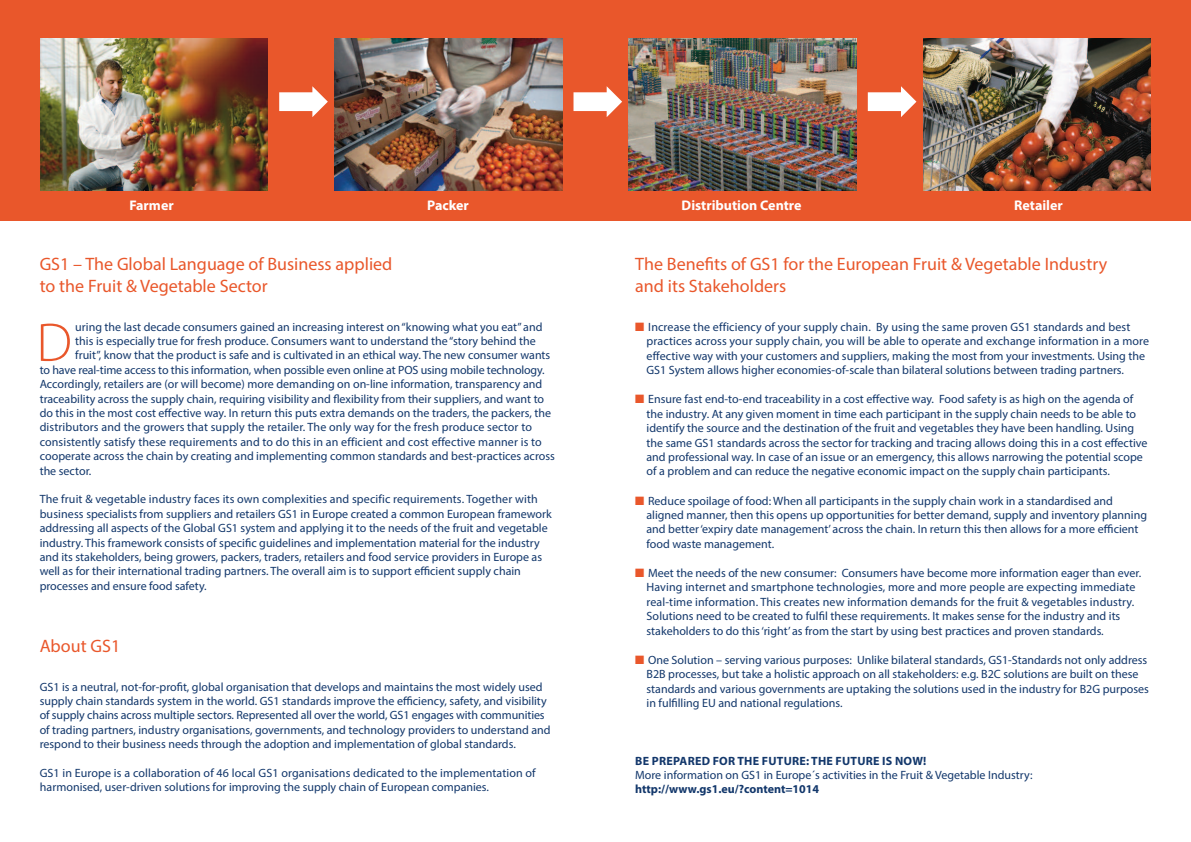
<style>
.page{position:relative;width:1191px;height:842px;background:#fff}
.page>*{position:absolute;margin:0;border:0;box-sizing:border-box;transform-origin:0 0}
.t1{font:300 54.8px "Myriad Pro";color:#e9572b}
.t2{font:18px/21.6px "Myriad Pro";color:#e9572b}
.t3{font:700 14px "Myriad Pro";color:#fff}
.t4{font:12px/14.4px "Myriad Pro";color:#12376b}
.t5{font:700 12px "Myriad Pro";letter-spacing:.02em;color:#12376b}
.t6{font:700 12px "Myriad Pro";color:#12376b}
.s1{color:#e9572b}
</style>
<div class="page">
<div style="left:0;top:0;width:1191px;height:220px;background:#e9572b"></div>
<img style="left:40px;top:39px;width:228px;height:151px">
<img style="left:334px;top:39px;width:228px;height:151px">
<img style="left:629px;top:39px;width:227px;height:151px">
<img style="left:923px;top:39px;width:227px;height:151px">
<p class="t3" style="left:129px;top:200px;width:46px">Farmer</p>
<p class="t3" style="left:427px;top:200px;width:43px">Packer</p>
<p class="t3" style="left:681px;top:200px;width:121px">Distribution Centre</p>
<p class="t3" style="left:1014px;top:200px;width:50px">Retailer</p>
<h2 class="t2" style="left:40px;top:255px;width:354px">GS1 – The Global Language of business applied to the Fruit &amp; Vegetable Sector</h2>
<p class="t4" style="left:75px;top:320px;width:469px">uring the last decade consumers gained an increasing interest on“knowing what you eat” and</p>
<p class="t4" style="left:75px;top:335px;width:462px">this is especially true for fresh produce. Consumers want to understand the “story behind the</p>
<p class="t4" style="left:75px;top:349px;width:476px">fruit”, know that the product is safe and is cultivated in an ethical way. The new consumer wants</p>
<p class="t4" style="left:40px;top:363px;width:506px">to have real-time access to this information, when possible even online at POS using mobile technology.</p>
<p class="t4" style="left:40px;top:378px;width:504px">accordingly, retailers are (or will become) more demanding on on-line information, transparency and</p>
<p class="t4" style="left:40px;top:392px;width:506px">traceability across the supply chain, requiring visibility and flexibility from their suppliers, and want to</p>
<p class="t4" style="left:40px;top:407px;width:513px">do this in the most cost effective way. in return this puts extra demands on the traders, the packers, the</p>
<p class="t4" style="left:40px;top:421px;width:494px">distributors and the growers that supply the retailer. The only way for the fresh produce sector to</p>
<p class="t4" style="left:40px;top:435px;width:503px">consistently satisfy these requirements and to do this in an efficient and cost effective manner is to</p>
<p class="t4" style="left:40px;top:450px;width:517px">cooperate across the chain by creating and implementing common standards and best-practices across</p>
<p class="t4" style="left:40px;top:464px;width:53px">the sector.</p>
<p class="t4" style="left:40px;top:493px;width:513px">The fruit &amp; vegetable industry faces its own complexities and specific requirements. Together with business specialists from suppliers and retailers GS1 in Europe created a common European framework addressing all aspects of the Global GS1 system and applying it to the needs of the fruit and vegetable industry. This framework consists of specific guidelines and implementation material for the industry and its stakeholders, being growers, packers, traders, retailers and food service providers in Europe as well as for their international trading partners. The overall aim is to support efficient supply chain processes and ensure food safety.</p>
<h1 class="t1" style="left:36px;top:322px;width:37px">D</h1>
<h2 class="t2" style="left:40px;top:636px;width:82px">about GS1</h2>
<p class="t4" style="left:40px;top:680px;width:512px">GS1 is a neutral, not-for-profit, global organisation that develops and maintains the most widely used supply chain standards system in the world. GS1 standards improve the efficiency, safety, and visibility of supply chains across multiple sectors. represented all over the world, GS1 engages with communities of trading partners, industry organisations, governments, and technology providers to understand and respond to their business needs through the adoption and implementation of global standards.</p>
<p class="t4" style="left:40px;top:767px;width:497px">GS1 in Europe is a collaboration of 46 local GS1 organisations dedicated to the implementation of harmonised, user-driven solutions for improving the supply chain of European companies.</p>
<h2 class="t2" style="left:635px;top:255px;width:473px">The benefits of GS1 for the European Fruit &amp; Vegetable industry and its Stakeholders</h2>
<p class="t4" style="left:646px;top:321px;width:504px;text-indent:-11px"><span class="s1">■</span> increase the efficiency of your supply chain. by using the same proven GS1 standards and best practices across your supply chain, you will be able to operate and exchange information in a more effective way with your customers and suppliers, making the most from your investments. using the GS1 System allows higher economies-of-scale than bilateral solutions between trading partners.</p>
<p class="t4" style="left:646px;top:393px;width:502px;text-indent:-11px"><span class="s1">■</span> Ensure fast end-to-end traceability in a cost effective way. Food safety is as high on the agenda of the industry. at any given moment in time each participant in the supply chain needs to be able to identify the source and the destination of the fruit and vegetables they have been handling. using the same GS1 standards across the sector for tracking and tracing allows doing this in a cost effective and professional way. in case of an issue or an emergency, this allows narrowing the potential scope of a problem and can reduce the negative economic impact on the supply chain participants.</p>
<p class="t4" style="left:646px;top:494px;width:502px;text-indent:-11px"><span class="s1">■</span> reduce spoilage of food: When all participants in the supply chain work in a standardised and aligned manner, then this opens up opportunities for better demand, supply and inventory planning and better‘expiry date management’ across the chain. in return this then allows for a more efficient food waste management.</p>
<p class="t4" style="left:646px;top:567px;width:496px;text-indent:-11px"><span class="s1">■</span> Meet the needs of the new consumer: Consumers have become more information eager than ever.<br>Having internet and smartphone technologies, more and more people are expecting immediate real-time information. This creates new information demands for the fruit &amp; vegetables industry.<br>Solutions need to be created to fulfil these requirements. it makes sense for the industry and its stakeholders to do this‘right’ as from the start by using best practices and proven standards.</p>
<p class="t4" style="left:646px;top:653px;width:504px;text-indent:-11px"><span class="s1">■</span> One Solution – serving various purposes: unlike bilateral standards, GS1-Standards not only address b2b processes, but take a holistic approach on all stakeholders: e.g. b2C solutions are built on these standards and various governments are uptaking the solutions used in the industry for b2G purposes in fulfilling Eu and national regulations.</p>
<p class="t5" style="left:635px;top:756px;width:292px">BE PREPARED FOR THE FUTURE: THE FUTURE IS NOW!</p>
<p class="t4" style="left:635px;top:769px;width:399px">More information on GS1 in Europe´s activities in the Fruit &amp; Vegetable industry:</p>
<p class="t6" style="left:635px;top:785px;width:185px">http://www.gs1.eu/?content=1014</p>
</div>
